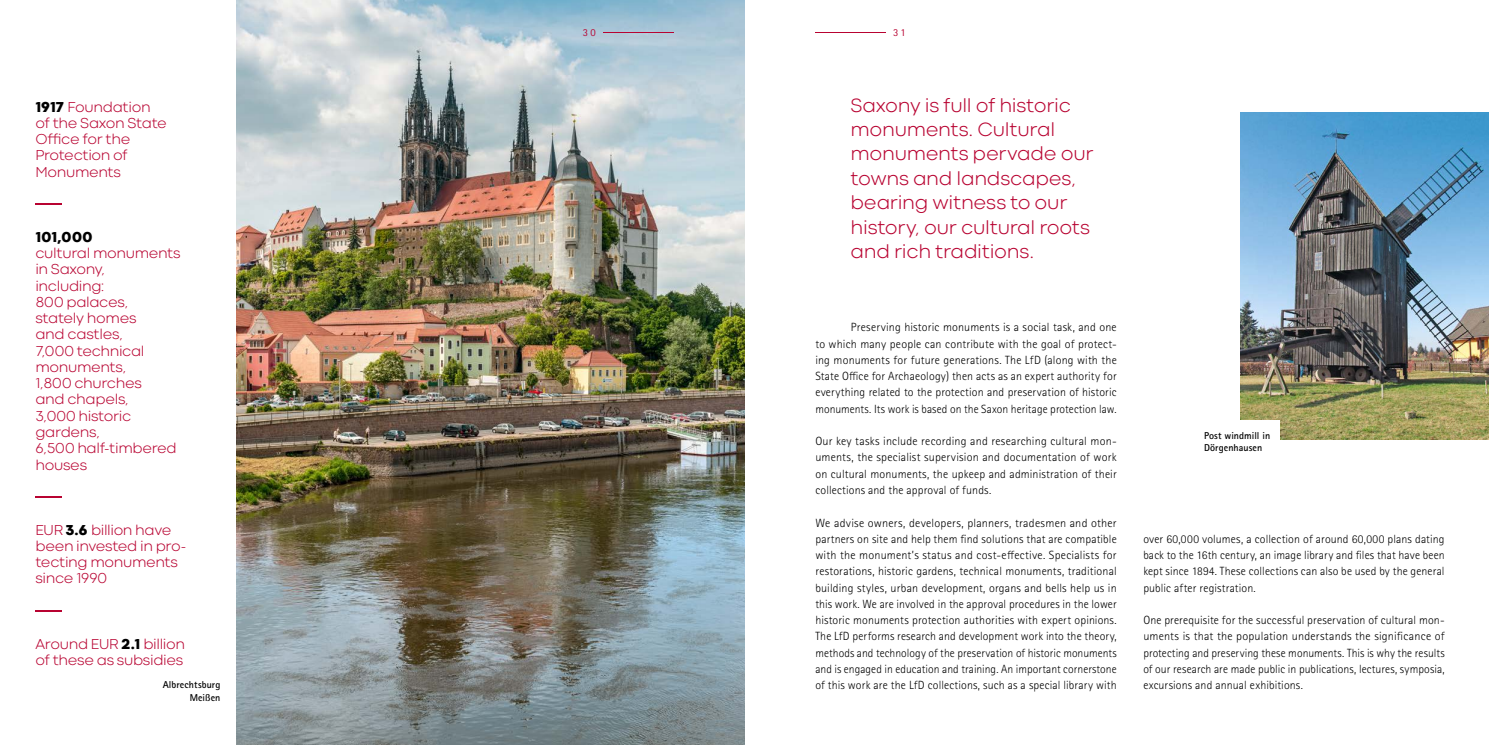
<style>
.page{position:relative;width:1489px;height:745px;background:#fff}
.page>*{position:absolute;margin:0;border:0;box-sizing:border-box;transform-origin:0 0}
.t1{font:300 20px/24.4px "Codec Cold";letter-spacing:-.015em;color:#b80331}
.P_rotertextschwarzezahlen{font:300 15px/16.2px "Codec Cold";letter-spacing:-.025em;color:#b80331}
.Texte_p_fließtext{font:300 11.88px/16.2px "Rotis Sans Serif Pro";letter-spacing:.01em;color:#000;text-align:justify}
.t2{font:10.62px "Rotis Sans Serif Pro";color:#b80331}
.t3{font:700 10px/12.5px "Rotis Sans Serif Pro";letter-spacing:.01em;color:#000;text-align:right}
.s1{font-weight:800;color:#000}
</style>
<div class="page">
<img style="left:236px;top:0;width:508px;height:744px">
<img style="left:1240px;top:112px;width:248px;height:326px">
<hr style="left:815px;top:33px;width:71px;height:1px;background:#b80331">
<hr style="left:602px;top:33px;width:71px;height:1px;background:#b80331">
<div style="left:1188px;top:420px;width:91px;height:53px;background:#fff"></div>
<svg style="left:35px;top:203px;width:27px;height:1px"></svg>
<hr style="left:35px;top:495px;width:27px;height:2px;background:#b80331">
<hr style="left:35px;top:609px;width:27px;height:2px;background:#b80331">
<p class="P_rotertextschwarzezahlen" style="left:35px;top:99px;width:133px"><span class="s1">1917</span> Foundation of the Saxon State<br>Office for the<br>Protection of<br>Monuments</p>
<p class="P_rotertextschwarzezahlen" style="left:35px;top:229px;width:147px"><span class="s1">101,000<br></span>cultural monuments in Saxony,</p>
<p class="P_rotertextschwarzezahlen" style="left:35px;top:277px;width:71px">including:</p>
<p class="P_rotertextschwarzezahlen" style="left:35px;top:294px;width:102px">800 palaces, stately homes and castles,</p>
<p class="P_rotertextschwarzezahlen" style="left:35px;top:342px;width:111px">7,000 technical monuments,</p>
<p class="P_rotertextschwarzezahlen" style="left:35px;top:375px;width:108px">1,800 churches and chapels,</p>
<p class="P_rotertextschwarzezahlen" style="left:35px;top:407px;width:97px">3,000 historic gardens,</p>
<p class="P_rotertextschwarzezahlen" style="left:35px;top:440px;width:143px">6,500 half-timbered houses</p>
<p class="P_rotertextschwarzezahlen" style="left:35px;top:521px;width:152px">EUR <span class="s1">3.6</span> billion have been invested in pro&shy;tecting monuments since 1990</p>
<p class="P_rotertextschwarzezahlen" style="left:35px;top:635px;width:151px">Around EUR <span class="s1">2.1</span> billion of these as subsidies</p>
<p class="t3" style="left:163px;top:678px;width:59px">Albrechtsburg<br>Meißen</p>
<p class="t2" style="left:582px;top:26px;width:14px">30</p>
<p class="t2" style="left:893px;top:26px;width:14px">31</p>
<p class="t1" style="left:850px;top:93px;width:244px">Saxony is full of historic monuments. Cultural monuments pervade our towns and landscapes, bearing witness to our history, our cultural roots and rich traditions.</p>
<p class="Texte_p_fließtext" style="left:815px;top:319px;width:303px;text-indent:35px">Preserving historic monuments is a social task, and one to which many people can contribute with the goal of protect&shy;ing monuments for future generations. The LfD (along with the State Office for Archaeology) then acts as an expert authority for everything related to the protection and preservation of historic monuments. Its work is based on the Saxon heritage protection law.</p>
<p class="Texte_p_fließtext" style="left:815px;top:433px;width:303px">Our key tasks include recording and researching cultural mon&shy;uments, the specialist supervision and documentation of work on cultural monuments, the upkeep and administration of their collections and the approval of funds.</p>
<p class="Texte_p_fließtext" style="left:815px;top:514px;width:303px">We advise owners, developers, planners, tradesmen and other partners on site and help them find solutions that are compatible with the monument’s status and cost-effective. Specialists for restorations, historic gardens, technical monuments, traditional building styles, urban development, organs and bells help us in this work. We are involved in the approval procedures in the lower historic monuments protection authorities with expert opinions.<br>The LfD performs research and development work into the theory, methods and technology of the preservation of historic monuments and is engaged in education and training. An important cornerstone of this work are the LfD collections, such as a special library with</p>
<p class="t3" style="left:1203px;top:428px;width:68px;text-align:left">Post windmill in<br>Dörgenhausen</p>
<p class="Texte_p_fließtext" style="left:1143px;top:530px;width:303px">over 60,000 volumes, a collection of around 60,000 plans dating back to the 16th century, an image library and files that have been kept since 1894. These collections can also be used by the general public after registration.</p>
<p class="Texte_p_fließtext" style="left:1143px;top:611px;width:303px">One prerequisite for the successful preservation of cultural mon&shy;uments is that the population understands the significance of protecting and preserving these monuments. This is why the results of our research are made public in publications, lectures, symposia, excursions and annual exhibitions.</p>
</div>
